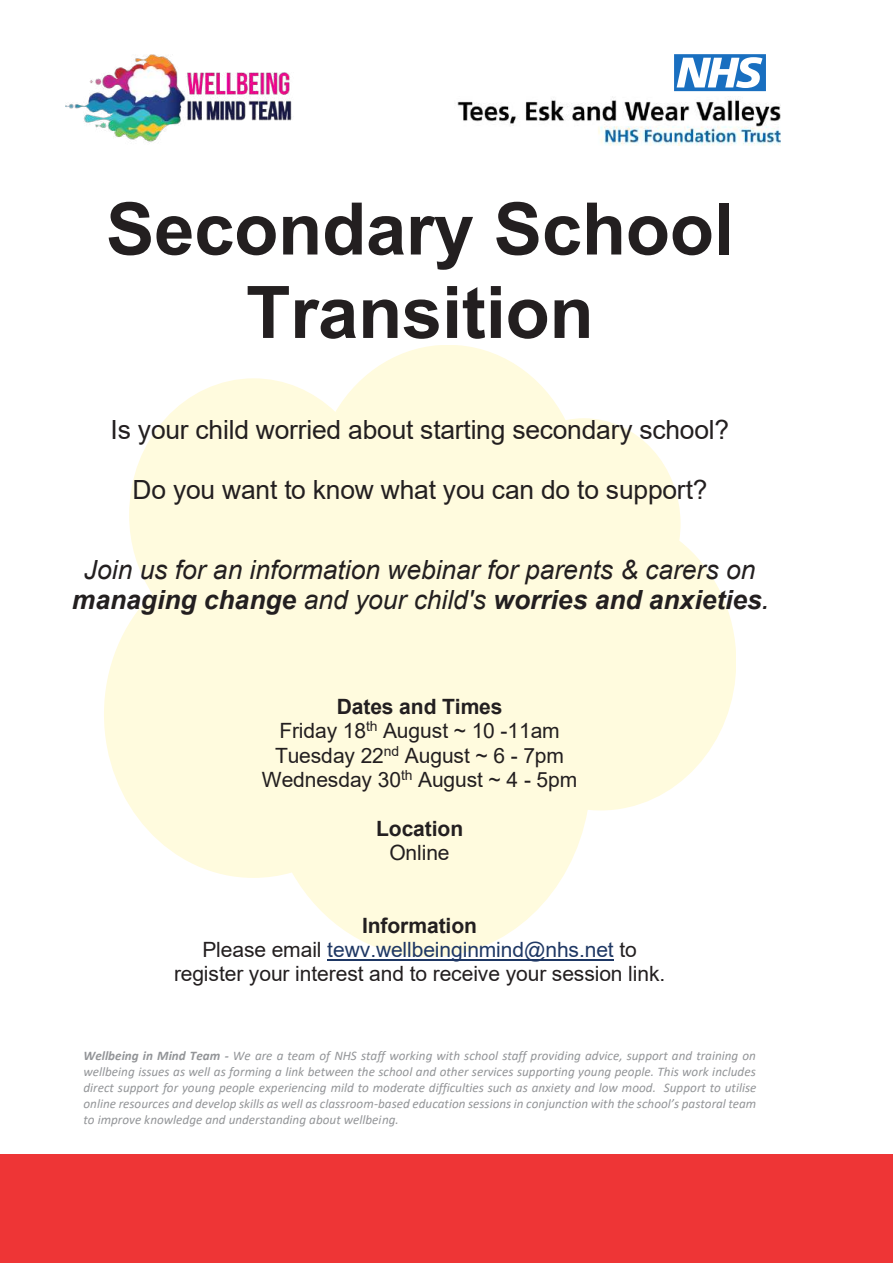
<style>
.page{position:relative;width:893px;height:1263px;background:#fff}
.page>*{position:absolute;margin:0;border:0;box-sizing:border-box;transform-origin:0 0}
.t1{font:700 72.45px/83.4px "Arial";letter-spacing:-.005em;color:#231f20;text-align:center}
.t2{font:italic 26.4px/30.3px "Arial";color:#231f20;text-align:center}
.t3{font:26.4px "Arial";letter-spacing:-.01em;color:#231f20}
.t4{font:700 21.15px "Arial";letter-spacing:-.01em;color:#231f20}
.t5{font:21px/24.3px "Arial";letter-spacing:-.005em;color:#231f20;text-align:center}
.t6{font:700 21px "Arial";letter-spacing:-.005em;color:#231f20}
.t7{font:italic 13.2px/16px "Calibri";letter-spacing:.005em;color:#939598;text-align:justify}
.s1{font-weight:700}
.s2{font-weight:700;font-size:21px}
.s3{color:#1f3864}
</style>
<div class="page">
<img style="left:457px;top:91px;width:324px;height:54px">
<svg style="left:674px;top:54px;width:92px;height:37px"></svg>
<img style="left:65px;top:54px;width:227px;height:88px">
<svg style="left:104px;top:345px;width:632px;height:612px;fill:#fffbde"></svg>
<hr style="left:327px;top:959px;width:287px;height:1px;background:#1e3764">
<div style="left:0;top:1154px;width:893px;height:109px;background:#ee3536"></div>
<h1 class="t1" style="left:106px;top:188px;width:629px">Secondary School<br>Transition</h1>
<h2 class="t3" style="left:111px;top:411px;width:620px">Is your child worried about starting secondary school?</h2>
<h2 class="t3" style="left:133px;top:472px;width:576px">Do you want to know what you can do to support?</h2>
<h2 class="t2" style="left:72px;top:554px;width:697px">Join us for an information webinar for parents &amp; carers on <span class="s1">managing change</span> and your child's <span class="s1">worries and anxieties</span><span class="s2">.</span></h2>
<h3 class="t4" style="left:337px;top:692px;width:167px">Dates and Times</h3>
<h3 class="t5" style="left:262px;top:719px;width:317px">Friday 18<sup>th</sup> August ~ 10 -11am<br>Tuesday 22<sup>nd</sup> August ~ 6 - 7pm<br>Wednesday 30<sup>th</sup> August ~ 4 - 5pm</h3>
<h3 class="t6" style="left:376px;top:813px;width:88px">Location</h3>
<h3 class="t5" style="left:389px;top:840px;width:62px">Online</h3>
<h3 class="t4" style="left:362px;top:910px;width:116px">Information</h3>
<h3 class="t5" style="left:174px;top:937px;width:493px">Please email <span class="s3">tewv.wellbeinginmind@nhs.net</span> to register your interest and to receive your session link.</h3>
<p class="t7" style="left:83px;top:1047px;width:674px"><span class="s1">Wellbeing in Mind Team -</span> We are a team of NHS staff working with school staff providing advice, support and training on wellbeing issues as well as forming a link between the school and other services supporting young people. This work includes direct support for young people experiencing mild to moderate difficulties such as anxiety and low mood. Support to utilise online resources and develop skills as well as classroom-based education sessions in conjunction with the school’s pastoral team to improve knowledge and understanding about wellbeing.</p>
</div>
